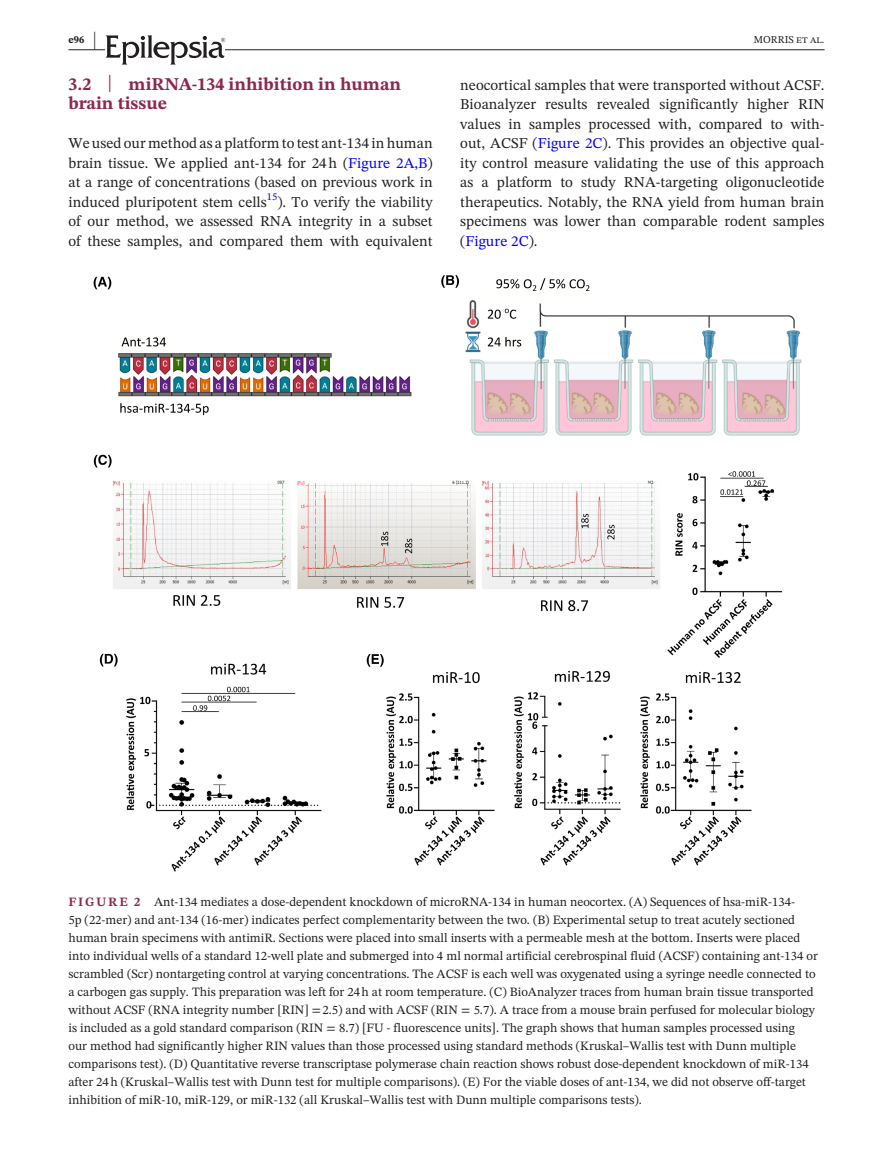
<style>
.page{position:relative;width:893px;height:1174px;background:#fff}
.page>*{position:absolute;margin:0;border:0;box-sizing:border-box;transform-origin:0 0}
.t1{font:700 18px/19.5px "STIX Two Text";color:#8c284e}
.t2{font:15px/19.5px "STIX Two Text";letter-spacing:.005em;color:#231f20;text-align:justify}
.t3{font:12.75px/18px "STIX Two Text";color:#231f20}
.t4{font:10.5px "STIX Two Text";color:#231f20}
.t5{font:700 10.5px "STIX Two Text";color:#231f20}
.t6{font:10.5px "STIX Two Text";color:#00f}
.s1{font-size:21px}
.s2{font-weight:400;font-size:23.7px}
.s3{color:#00f}
.s4{font-weight:700;color:#8c284e}
</style>
<div class="page">
<hr style="left:68px;top:49px;width:756px;height:1px;background:#231f20">
<svg style="left:106px;top:35px;width:119px;height:30px"></svg>
<img style="left:93px;top:275px;width:709px;height:597px">
<p class="t5" style="left:68px;top:32px;width:29px">e96 <span class="s1">|</span></p>
<p class="t4" style="left:754px;top:32px;width:72px">MORRIS et al.</p>
<h1 class="t1" style="left:68px;top:74px;width:334px">3.2 <span class="s2">|</span> miRNA-134 inhibition in human brain tissue</h1>
<p class="t2" style="left:68px;top:133px;width:366px">We used our method as a platform to test ant-134 in human brain tissue. We applied ant-134 for 24h (<span class="s3">Figure 2A,B</span>) at a range of concentrations (based on previous work in induced pluripotent stem cells</p>
<p class="t2" style="left:460px;top:75px;width:366px">neocortical samples that were transported without ACSF.<br>Bioanalyzer results revealed significantly higher RIN values in samples processed with, compared to with&shy;out, ACSF (<span class="s3">Figure 2C</span>). This provides an objective qual&shy;ity control measure validating the use of this approach as a platform to study RNA-targeting oligonucleotide therapeutics. Notably, the RNA yield from human brain specimens was lower than comparable rodent samples (<span class="s3">Figure 2C</span>).</p>
<p class="t6" style="left:267px;top:189px;width:12px">15</p>
<p class="t2" style="left:68px;top:192px;width:366px;text-indent:209px">). To verify the viability of our method, we assessed RNA integrity in a subset of these samples, and compared them with equivalent</p>
<p class="t3" style="left:68px;top:892px;width:751px"><span class="s4">FIGURE 2</span> Ant-134 mediates a dose-dependent knockdown of microRNA-134 in human neocortex. (A) Sequences of hsa-miR-134-<br>5p (22-mer) and ant-134 (16-mer) indicates perfect complementarity between the two. (B) Experimental setup to treat acutely sectioned human brain specimens with antimiR. Sections were placed into small inserts with a permeable mesh at the bottom. Inserts were placed into individual wells of a standard 12-well plate and submerged into 4 ml normal artificial cerebrospinal fluid (ACSF) containing ant-134 or scrambled (Scr) nontargeting control at varying concentrations. The ACSF is each well was oxygenated using a syringe needle connected to a carbogen gas supply. This preparation was left for 24h at room temperature. (C) BioAnalyzer traces from human brain tissue transported without ACSF (RNA integrity number [RIN] =2.5) and with ACSF (RIN = 5.7). A trace from a mouse brain perfused for molecular biology is included as a gold standard comparison (RIN = 8.7) [FU - fluorescence units]. The graph shows that human samples processed using<br>our method had significantly higher RIN values than those processed using standard methods (Kruskal–Wallis test with Dunn multiple comparisons test). (D) Quantitative reverse transcriptase polymerase chain reaction shows robust dose-dependent knockdown of miR-134 after 24h (Kruskal–Wallis test with Dunn test for multiple comparisons). (E) For the viable doses of ant-134, we did not observe off-target inhibition of miR-10, miR-129, or miR-132 (all Kruskal–Wallis test with Dunn multiple comparisons tests).</p>
</div>
